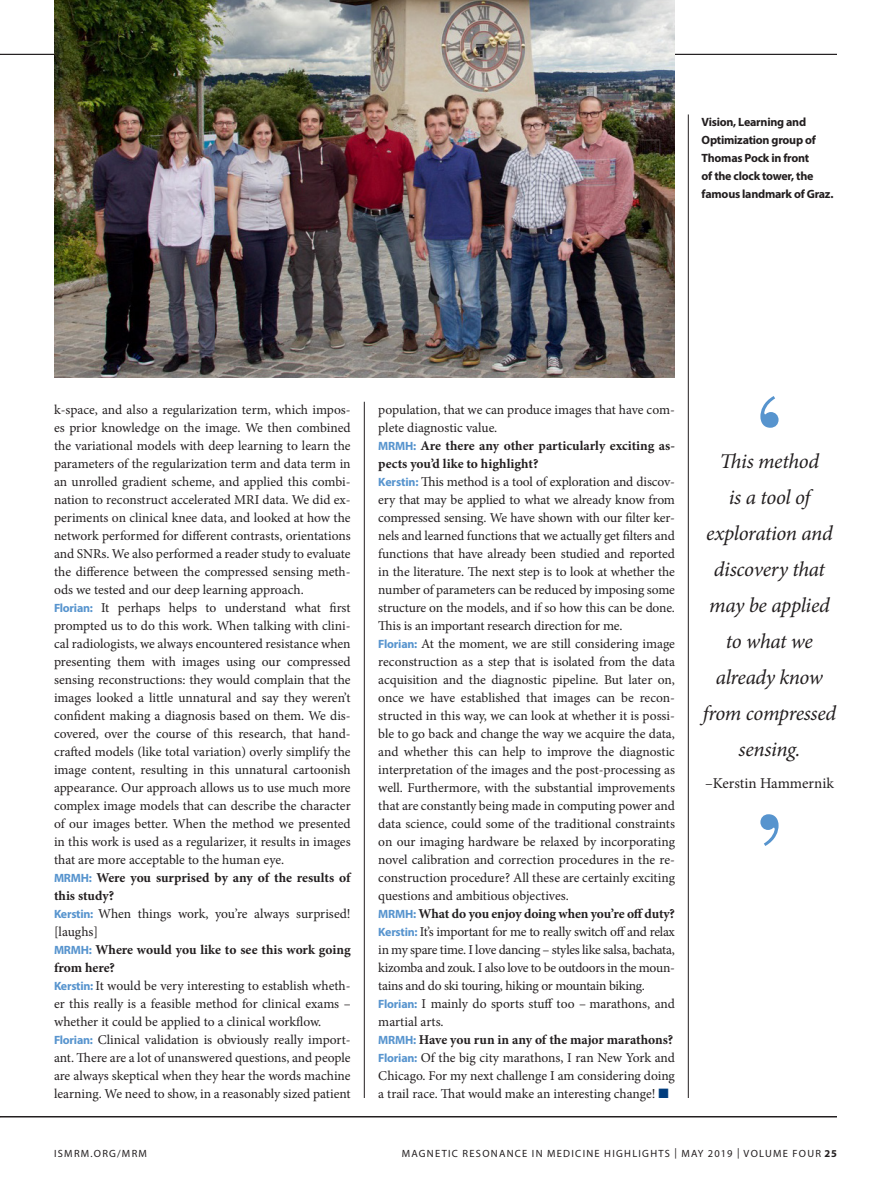
<style>
.page{position:relative;width:891px;height:1188px;background:#fff}
.page>*{position:absolute;margin:0;border:0;box-sizing:border-box;transform-origin:0 0}
.callout{font:italic 21px/36px "Minion Pro";letter-spacing:-.02em;color:#231f20;text-align:center}
.callout____byline{font:15px "Minion Pro";color:#231f20}
.body_____no-indent{font:13.5px/18px "Minion Pro";letter-spacing:-.005em;color:#231f20;text-align:justify}
.question{font:700 13.5px/18px "Minion Pro";letter-spacing:-.005em;color:#231f20}
.caption{font:700 12px/18px "Myriad Pro";letter-spacing:-.02em;color:#231f20}
.t1{font:10.5px "Myriad Pro";letter-spacing:.12em;color:#231f20}
.s1{font-family:"Myriad Pro";font-weight:700;font-size:12px;color:#5794ce}
.s2{font-family:"Myriad Pro";font-size:12px;color:#5794ce}
.s3{color:#013d7d}
.s4{font-weight:700}
</style>
<div class="page">
<hr style="left:0;top:54px;width:837px;height:1px;background:#231f20">
<hr style="left:0;top:1116px;width:837px;height:2px;background:#231f20">
<hr style="left:364px;top:402px;width:1px;height:696px;background:#231f20">
<hr style="left:688px;top:114px;width:1px;height:984px;background:#231f20">
<svg style="left:760px;top:396px;width:19px;height:32px"></svg>
<svg style="left:760px;top:814px;width:19px;height:32px"></svg>
<img style="left:54px;top:0;width:621px;height:378px">
<p class="caption" style="left:702px;top:113px;width:133px">Vision, Learning and<br>Optimization group of<br>Thomas Pock in front<br>of the clock tower, the famous landmark of Graz.</p>
<p class="body_____no-indent" style="left:54px;top:401px;width:298px">k-space, and also a regularization term, which impos&shy;es prior knowledge on the image. We then combined the variational models with deep learning to learn the parameters of the regularization term and data term in an unrolled gradient scheme, and applied this combi&shy;nation to reconstruct accelerated MRI data. We did ex&shy;periments on clinical knee data, and looked at how the network performed for different contrasts, orientations and SNRs. We also performed a reader study to evaluate the difference between the compressed sensing meth&shy;ods we tested and our deep learning approach.</p>
<p class="body_____no-indent" style="left:54px;top:599px;width:298px"><span class="s1">Florian:</span> It perhaps helps to understand what first prompted us to do this work. When talking with clini&shy;cal radiologists, we always encountered resistance when presenting them with images using our compressed sensing reconstructions: they would complain that the images looked a little unnatural and say they weren’t confident making a diagnosis based on them. We dis&shy;covered, over the course of this research, that hand&shy;crafted models (like total variation) overly simplify the image content, resulting in this unnatural cartoonish appearance. Our approach allows us to use much more complex image models that can describe the character of our images better. When the method we presented in this work is used as a regularizer, it results in images that are more acceptable to the human eye.</p>
<p class="question" style="left:54px;top:869px;width:298px"><span class="s2">MRMH:</span> Were you surprised by any of the results of this study?</p>
<p class="body_____no-indent" style="left:54px;top:905px;width:298px"><span class="s1">Kerstin:</span> When things work, you’re always surprised! [laughs]</p>
<p class="question" style="left:54px;top:941px;width:298px"><span class="s2">MRMH:</span> Where would you like to see this work going from here?</p>
<p class="body_____no-indent" style="left:54px;top:977px;width:298px"><span class="s1">Kerstin:</span> It would be very interesting to establish wheth&shy;er this really is a feasible method for clinical exams – whether it could be applied to a clinical workflow.</p>
<p class="body_____no-indent" style="left:54px;top:1031px;width:298px"><span class="s1">Florian:</span> Clinical validation is obviously really import&shy;ant. There are a lot of unanswered questions, and people are always skeptical when they hear the words machine learning. We need to show, in a reasonably sized patient</p>
<p class="body_____no-indent" style="left:378px;top:401px;width:298px">population, that we can produce images that have com&shy;plete diagnostic value.</p>
<p class="question" style="left:378px;top:437px;width:298px"><span class="s2">MRMH:</span> Are there any other particularly exciting as&shy;pects you’d like to highlight?</p>
<p class="body_____no-indent" style="left:378px;top:473px;width:298px"><span class="s1">Kerstin:</span> This method is a tool of exploration and discov&shy;ery that may be applied to what we already know from compressed sensing. We have shown with our filter ker&shy;nels and learned functions that we actually get filters and functions that have already been studied and reported in the literature. The next step is to look at whether the number of parameters can be reduced by imposing some structure on the models, and if so how this can be done.<br>This is an important research direction for me.</p>
<p class="body_____no-indent" style="left:378px;top:635px;width:298px"><span class="s1">Florian:</span> At the moment, we are still considering image reconstruction as a step that is isolated from the data acquisition and the diagnostic pipeline. But later on, once we have established that images can be recon&shy;structed in this way, we can look at whether it is possi&shy;ble to go back and change the way we acquire the data, and whether this can help to improve the diagnostic interpretation of the images and the post-processing as well. Furthermore, with the substantial improvements that are constantly being made in computing power and data science, could some of the traditional constraints on our imaging hardware be relaxed by incorporating novel calibration and correction procedures in the re&shy;construction procedure? All these are certainly exciting questions and ambitious objectives.</p>
<p class="question" style="left:378px;top:905px;width:298px"><span class="s2">MRMH:</span> What do you enjoy doing when you’re off duty?</p>
<p class="body_____no-indent" style="left:378px;top:923px;width:298px"><span class="s1">Kerstin:</span> It’s important for me to really switch off and relax in my spare time. I love dancing – styles like salsa, bachata, kizomba and zouk. I also love to be outdoors in the moun&shy;tains and do ski touring, hiking or mountain biking.</p>
<p class="body_____no-indent" style="left:378px;top:995px;width:298px"><span class="s1">Florian:</span> I mainly do sports stuff too – marathons, and martial arts.</p>
<p class="question" style="left:378px;top:1031px;width:296px"><span class="s2">MRMH:</span> Have you run in any of the major marathons?</p>
<p class="body_____no-indent" style="left:378px;top:1049px;width:298px"><span class="s1">Florian:</span> Of the big city marathons, I ran New York and Chicago. For my next challenge I am considering doing a trail race. That would make an interesting change! <span class="s3">■</span></p>
<p class="callout" style="left:703px;top:443px;width:135px">This method<br>is a tool of exploration and discovery that may be applied to what we already know from compressed sensing.</p>
<p class="callout____byline" style="left:705px;top:773px;width:130px">–Kerstin Hammernik</p>
<p class="t1" style="left:54px;top:1147px;width:94px">ISMRM.ORG/MRM</p>
<p class="t1" style="left:402px;top:1147px;width:437px">MAGNETIC RESONANCE IN MEDICINE HIGHLIGHTS | MAY 2019 | VOLUME FOUR <span class="s4">25</span></p>
</div>
